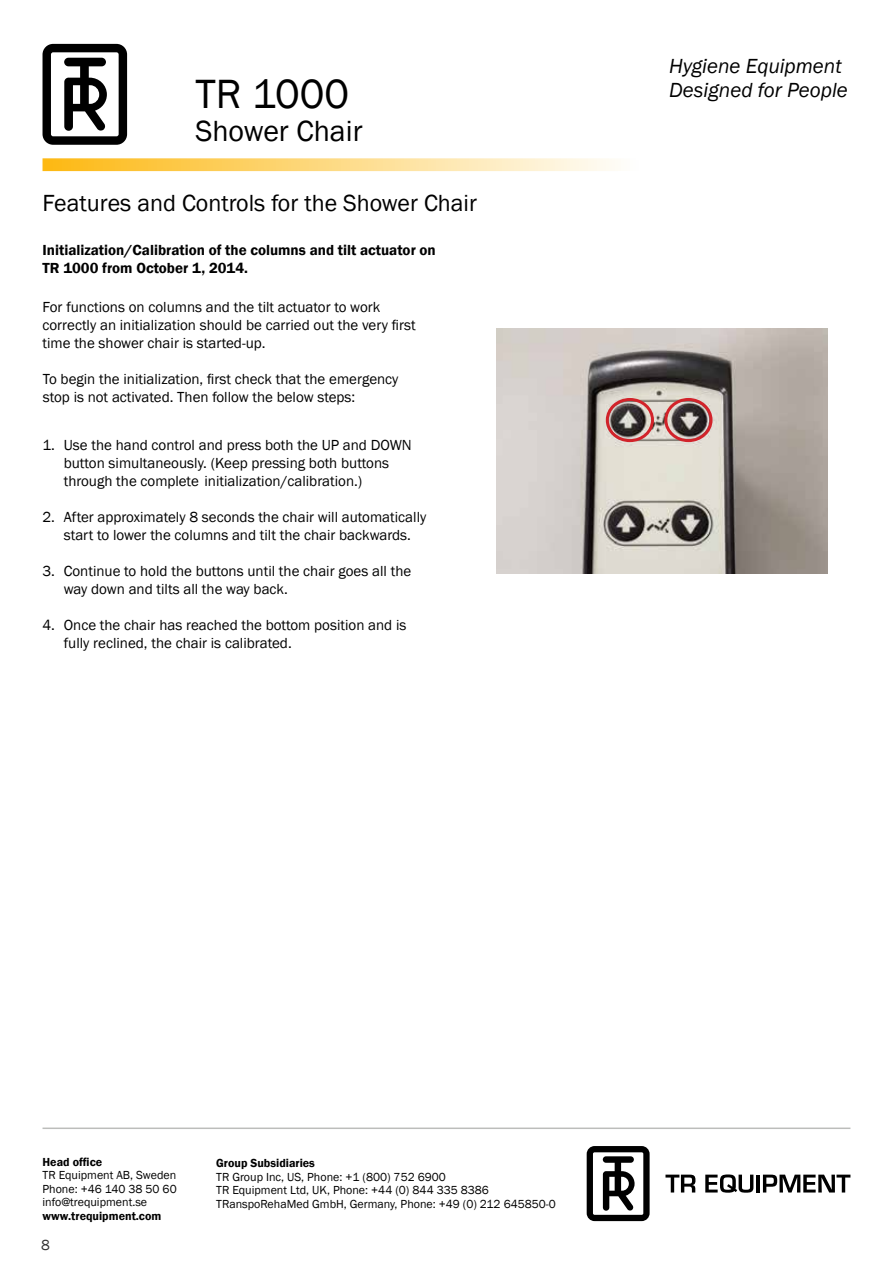
<style>
.page{position:relative;width:893px;height:1263px;background:#fff}
.page>*{position:absolute;margin:0;border:0;box-sizing:border-box;transform-origin:0 0}
.t1{font:42px "Franklin Gothic";color:#000}
.t2{font:30px "Franklin Gothic";color:#000}
.t3{font:24px "Franklin Gothic";color:#000}
.t4{font:italic 21px/24px "Franklin Gothic";color:#000}
.t5{font:15px/18px "Franklin Gothic";color:#000}
.t6{font:600 15px/18px "Franklin Gothic";color:#000}
.t7{font:12px/13.5px "Franklin Gothic";color:#000;text-align:justify}
.t8{font:600 12px "Franklin Gothic";color:#000}
</style>
<div class="page">
<hr style="left:43px;top:1127px;width:807px;height:2px;background:#bcbdbb">
<svg style="left:587px;top:1146px;width:63px;height:75px"></svg>
<svg style="left:665px;top:1174px;width:30px;height:18px"></svg>
<svg style="left:705px;top:1174px;width:48px;height:19px"></svg>
<hr style="left:757px;top:1174px;width:3px;height:18px;background:#000">
<svg style="left:763px;top:1174px;width:87px;height:18px"></svg>
<svg style="left:43px;top:44px;width:84px;height:101px"></svg>
<svg style="left:43px;top:158px;width:572px;height:13px;background:#fdda86"></svg>
<img style="left:496px;top:328px;width:331px;height:245px">
<div style="left:606px;top:398px;width:48px;height:44px;border:3px solid #d2232a;border-radius:50%"></div>
<div style="left:664px;top:398px;width:48px;height:44px;border:3px solid #d2232a;border-radius:50%"></div>
<h1 class="t1" style="left:195px;top:67px;width:155px">TR 1000</h1>
<h2 class="t2" style="left:195px;top:112px;width:169px">Shower Chair</h2>
<h3 class="t3" style="left:43px;top:188px;width:436px">Features and Controls for the Shower Chair</h3>
<p class="t6" style="left:43px;top:241px;width:395px">Initialization/Calibration of the columns and tilt actuator on<br>TR 1000 from October 1, 2014.</p>
<p class="t5" style="left:43px;top:298px;width:375px">For functions on columns and the tilt actuator to work correctly an initialization should be carried out the very first time the shower chair is started-up.</p>
<p class="t5" style="left:43px;top:370px;width:357px">To begin the initialization, first check that the emergency stop is not activated. Then follow the below steps:</p>
<p class="t5" style="left:64px;top:436px;width:350px;text-indent:-21px">1. Use the hand control and press both the UP and DOWN button simultaneously. (Keep pressing both buttons through the complete initialization/calibration.)</p>
<p class="t5" style="left:43px;top:508px;width:385px;text-align:center">2. After approximately 8 seconds the chair will automatically start to lower the columns and tilt the chair backwards.</p>
<p class="t5" style="left:64px;top:562px;width:349px;text-indent:-21px">3. Continue to hold the buttons until the chair goes all the way down and tilts all the way back.</p>
<p class="t5" style="left:64px;top:616px;width:344px;text-indent:-21px">4. Once the chair has reached the bottom position and is fully reclined, the chair is calibrated.</p>
<h3 class="t4" style="left:669px;top:55px;width:180px">Hygiene Equipment<br>Designed for People</h3>
<p class="t8" style="left:43px;top:1154px;width:61px">Head office</p>
<p class="t7" style="left:43px;top:1169px;width:136px">TR Equipment AB, Sweden Phone: +46 140 38 50 60 info@trequipment.se</p>
<p class="t8" style="left:43px;top:1208px;width:120px">www.trequipment.com</p>
<p class="t5" style="left:41px;top:1236px;width:10px">8</p>
<p class="t8" style="left:216px;top:1156px;width:100px">Group Subsidiaries</p>
<p class="t7" style="left:216px;top:1170px;width:341px;text-align:left">TR Group Inc, US, Phone: +1 (800) 752 6900<br>TR Equipment Ltd, UK, Phone: +44 (0) 844 335 8386<br>TRanspoRehaMed GmbH, Germany, Phone: +49 (0) 212 645850-0</p>
</div>
